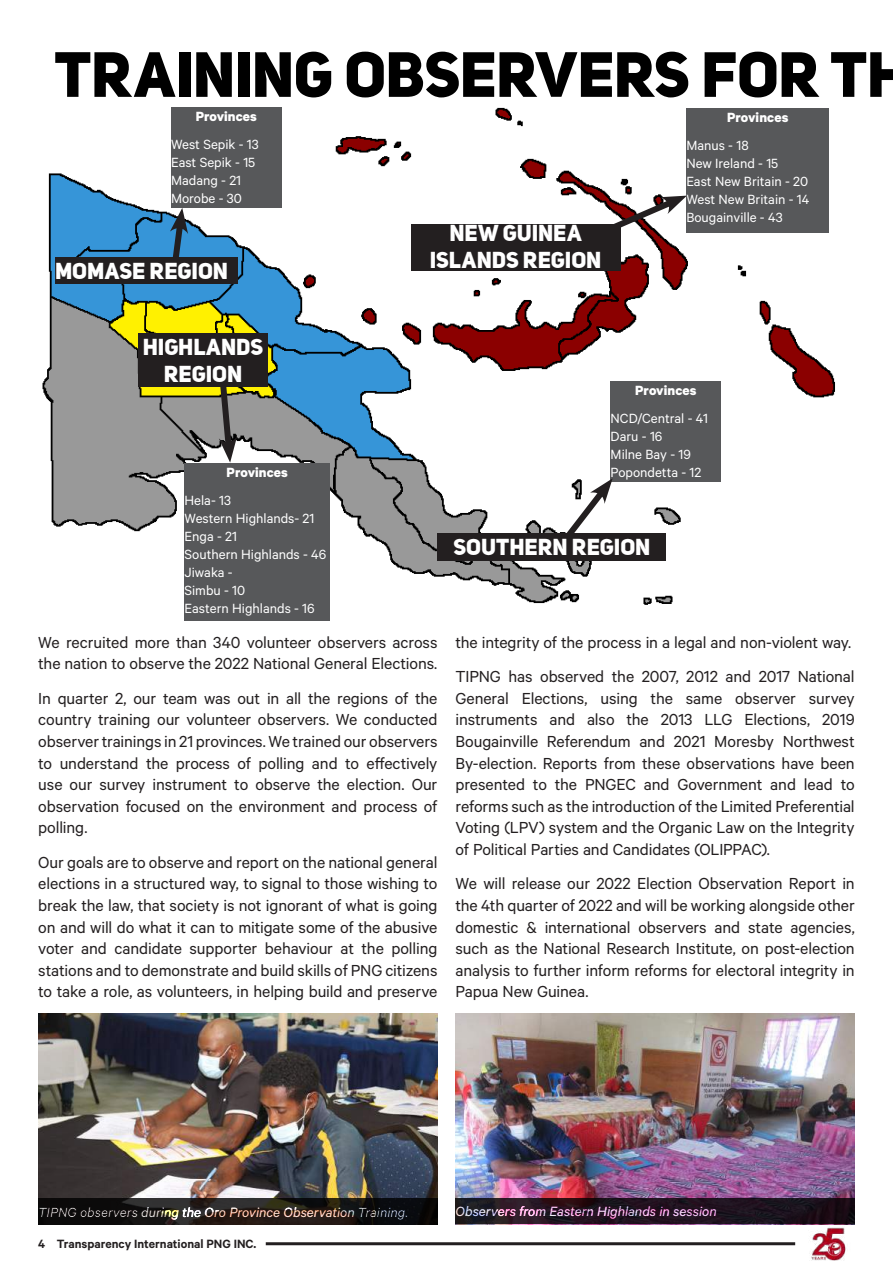
<style>
.page{position:relative;width:893px;height:1263px;background:#fff}
.page>*{position:absolute;margin:0;border:0;box-sizing:border-box;transform-origin:0 0}
.t1{font:63px "Uni Sans Heavy Caps";letter-spacing:-.01em;color:#000}
.t2{font:22.5px/27px "Uni Sans Heavy Caps";letter-spacing:-.005em;color:#fff;text-align:center}
.t3{font:18px/21.6px "Calibre";letter-spacing:-.005em;color:#231f20;text-align:justify}
.t4{font:15px/18px "Calibre";color:#fff}
.t5{font:italic 15px "Calibre";color:#fff}
.t6{font:700 15px "Calibre";letter-spacing:.005em;color:#fff}
.t7{font:600 13.5px "Calibre";color:#231f20}
</style>
<div class="page">
<img style="left:811px;top:1227px;width:35px;height:34px">
<hr style="left:266px;top:1242px;width:529px;height:3px;background:#231f20">
<img style="left:42px;top:108px;width:793px;height:513px">
<div style="left:411px;top:224px;width:209px;height:46px;background:#231f20"></div>
<img style="left:38px;top:1014px;width:399px;height:185px">
<img style="left:455px;top:1014px;width:400px;height:211px">
<div style="left:171px;top:107px;width:111px;height:101px;background:#57585a"></div>
<div style="left:686px;top:108px;width:143px;height:125px;background:#57585a"></div>
<div style="left:611px;top:381px;width:110px;height:101px;background:#57585a"></div>
<div style="left:185px;top:463px;width:145px;height:158px;background:#57585a"></div>
<svg style="left:215px;top:387px;width:22px;height:76px;background:#858373"></svg>
<div style="left:138px;top:334px;width:130px;height:53px;background:#231f20"></div>
<svg style="left:169px;top:208px;width:19px;height:50px"></svg>
<svg style="left:598px;top:194px;width:89px;height:44px"></svg>
<svg style="left:551px;top:478px;width:62px;height:55px"></svg>
<div style="left:55px;top:258px;width:183px;height:26px;background:#231f20"></div>
<div style="left:437px;top:533px;width:229px;height:27px;background:#231f20"></div>
<svg style="left:38px;top:1199px;width:399px;height:26px;background:#191513"></svg>
<svg style="left:455px;top:1199px;width:400px;height:25px;background:#1f131e"></svg>
<h1 class="t1" style="left:54px;top:34px;width:856px">TRAINING OBSERVERS FOR TH</h1>
<p class="t6" style="left:196px;top:107px;width:63px">Provinces</p>
<p class="t4" style="left:171px;top:135px;width:89px">West Sepik - 13<br>East Sepik - 15<br>Madang - 21<br>Morobe - 30</p>
<p class="t6" style="left:727px;top:108px;width:63px">Provinces</p>
<p class="t4" style="left:686px;top:135px;width:125px">Manus - 18<br>New Ireland - 15<br>East New Britain - 20<br>West New Britain - 14<br>Bougainville - 43</p>
<p class="t2" style="left:430px;top:219px;width:173px">NEW GUINEA<br>ISLANDS REGION</p>
<p class="t2" style="left:55px;top:257px;width:175px">MOMASE REGION</p>
<p class="t2" style="left:143px;top:334px;width:122px">HIGHLANDS<br>REGION</p>
<p class="t6" style="left:635px;top:381px;width:63px">Provinces</p>
<p class="t4" style="left:611px;top:408px;width:99px">NCD/Central - 41<br>Daru - 16<br>Milne Bay - 19</p>
<p class="t6" style="left:227px;top:463px;width:63px">Provinces</p>
<p class="t4" style="left:611px;top:462px;width:92px">Popondetta - 12</p>
<p class="t4" style="left:185px;top:491px;width:143px">Hela- 13<br>Western Highlands- 21<br>Enga - 21<br>Southern Highlands - 46<br>Jiwaka -<br>Simbu - 10<br>Eastern Highlands - 16</p>
<p class="t2" style="left:453px;top:533px;width:199px">SOUTHERN REGION</p>
<p class="t3" style="left:38px;top:631px;width:401px">We recruited more than 340 volunteer observers across the nation to observe the 2022 National General Elections.</p>
<p class="t3" style="left:38px;top:687px;width:401px">In quarter 2, our team was out in all the regions of the country training our volunteer observers. We conducted observer trainings in 21 provinces. We trained our observers to understand the process of polling and to effectively use our survey instrument to observe the election. Our observation focused on the environment and process of polling.</p>
<p class="t3" style="left:38px;top:851px;width:401px">Our goals are to observe and report on the national general elections in a structured way, to signal to those wishing to break the law, that society is not ignorant of what is going on and will do what it can to mitigate some of the abusive voter and candidate supporter behaviour at the polling stations and to demonstrate and build skills of PNG citizens to take a role, as volunteers, in helping build and preserve</p>
<p class="t3" style="left:455px;top:624px;width:401px;line-height:34.3px">the integrity of the process in a legal and non-violent way.<br>TIPNG has observed the 2007, 2012 and 2017 National</p>
<p class="t3" style="left:455px;top:687px;width:401px">General Elections, using the same observer survey instruments and also the 2013 LLG Elections, 2019<br>Bougainville Referendum and 2021 Moresby Northwest By-election. Reports from these observations have been presented to the PNGEC and Government and lead to reforms such as the introduction of the Limited Preferential Voting (LPV) system and the Organic Law on the Integrity of Political Parties and Candidates (OLIPPAC).</p>
<p class="t3" style="left:455px;top:872px;width:401px">We will release our 2022 Election Observation Report in the 4th quarter of 2022 and will be working alongside other domestic &amp; international observers and state agencies, such as the National Research Institute, on post-election analysis to further inform reforms for electoral integrity in Papua New Guinea.</p>
<p class="t5" style="left:38px;top:1203px;width:371px">TIPNG observers during the Oro Province Observation Training.</p>
<p class="t5" style="left:455px;top:1203px;width:263px">Observers from Eastern Highlands in session</p>
<p class="t7" style="left:38px;top:1236px;width:220px">4 Transparency International PNG INC.</p>
</div>
